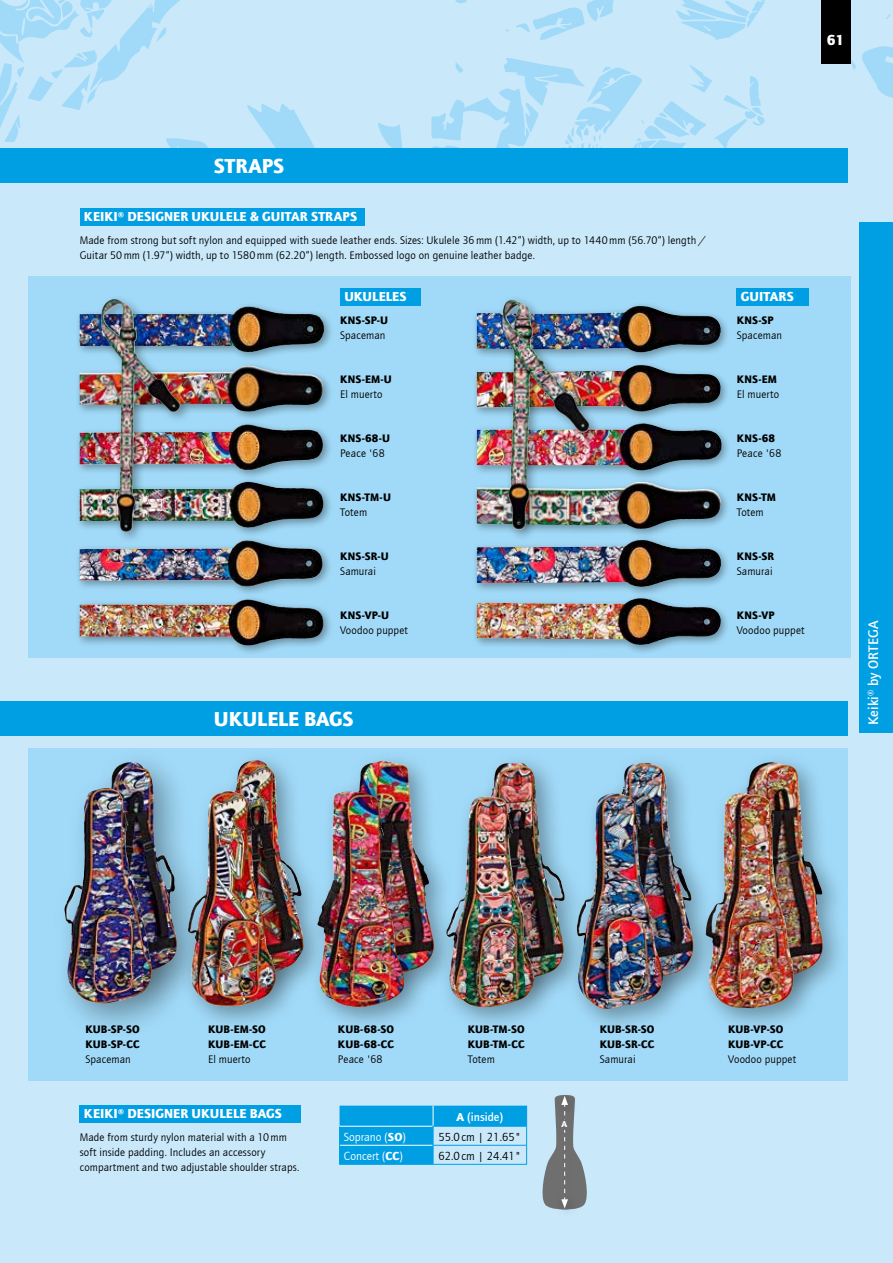
<style>
.page{position:relative;width:893px;height:1263px;background:#c9e9fb}
.page>*{position:absolute;margin:0;border:0;box-sizing:border-box;transform-origin:0 0}
.t1{font:900 21px "Quay Sans EF";color:#fff}
.t2{font:900 15px "Quay Sans EF";color:#fff}
.t3{font:700 14.25px "Quay";letter-spacing:.005em;color:#fff}
.t4{font:900 13.5px "Quay Sans EF";letter-spacing:.005em;color:#fff}
.t5{font:12px "Quay";color:#000}
.t6{font:12px "Quay";color:#fff}
.t7{font:700 12px "Quay";color:#fff}
.t8{font:11.25px/15px "Quay";letter-spacing:.01em;color:#000}
.t9{font:900 11.25px/15px "Quay Sans EF";letter-spacing:.005em;color:#000}
.t10{font:900 9px "Quay Sans EF";color:#fff}
.s1{font-family:"Quay Sans EF";font-weight:900}
</style>
<div class="page">
<svg style="left:247px;top:103px;width:68px;height:45px"></svg>
<svg style="left:378px;top:122px;width:25px;height:26px"></svg>
<svg style="left:850px;top:46px;width:43px;height:52px"></svg>
<svg style="left:886px;top:14px;width:5px;height:6px"></svg>
<svg style="left:456px;top:0;width:11px;height:4px"></svg>
<svg style="left:676px;top:0;width:89px;height:40px"></svg>
<svg style="left:516px;top:0;width:98px;height:40px"></svg>
<svg style="left:431px;top:58px;width:334px;height:90px"></svg>
<svg style="left:0;top:0;width:208px;height:149px"></svg>
<div style="left:28px;top:277px;width:822px;height:381px;background:#a1daf8"></div>
<div style="left:1px;top:148px;width:847px;height:34px;background:#009fe3"></div>
<div style="left:28px;top:748px;width:820px;height:333px;background:#a1daf8"></div>
<div style="left:75px;top:536px;width:258px;height:61px;background:#000;opacity:.35"></div>
<img style="left:80px;top:540px;width:166px;height:41px">
<div style="left:75px;top:302px;width:260px;height:60px;background:#000;opacity:.35"></div>
<img style="left:80px;top:306px;width:167px;height:40px">
<div style="left:75px;top:595px;width:259px;height:61px;background:#000;opacity:.35"></div>
<img style="left:80px;top:600px;width:214px;height:46px">
<div style="left:75px;top:477px;width:259px;height:61px;background:#000;opacity:.35"></div>
<img style="left:80px;top:482px;width:172px;height:46px">
<div style="left:75px;top:361px;width:258px;height:61px;background:#000;opacity:.35"></div>
<img style="left:80px;top:366px;width:174px;height:46px">
<div style="left:75px;top:420px;width:258px;height:61px;background:#000;opacity:.35"></div>
<img style="left:80px;top:425px;width:189px;height:45px">
<div style="left:96px;top:294px;width:96px;height:250px;background:#000;opacity:.35"></div>
<img style="left:101px;top:299px;width:21px;height:98px">
<div style="left:472px;top:536px;width:259px;height:61px;background:#000;opacity:.35"></div>
<img style="left:493px;top:540px;width:152px;height:7px">
<div style="left:472px;top:419px;width:260px;height:62px;background:#000;opacity:.35"></div>
<img style="left:477px;top:423px;width:210px;height:48px">
<div style="left:472px;top:360px;width:259px;height:62px;background:#000;opacity:.35"></div>
<img style="left:477px;top:365px;width:160px;height:43px">
<div style="left:472px;top:477px;width:259px;height:62px;background:#000;opacity:.35"></div>
<img style="left:477px;top:482px;width:165px;height:47px">
<div style="left:472px;top:594px;width:259px;height:61px;background:#000;opacity:.35"></div>
<img style="left:477px;top:598px;width:163px;height:47px">
<div style="left:472px;top:301px;width:259px;height:62px;background:#000;opacity:.35"></div>
<img style="left:477px;top:306px;width:161px;height:44px">
<div style="left:497px;top:294px;width:104px;height:248px;background:#000;opacity:.35"></div>
<img style="left:502px;top:299px;width:12px;height:187px">
<div style="left:73px;top:746px;width:140px;height:264px;background:#a1daf8"></div>
<img style="left:113px;top:762px;width:53px;height:10px">
<div style="left:49px;top:772px;width:139px;height:268px;background:#000;opacity:.35"></div>
<img style="left:64px;top:788px;width:88px;height:216px">
<div style="left:466px;top:752px;width:123px;height:253px;background:#000;opacity:.35"></div>
<img style="left:477px;top:763px;width:88px;height:216px">
<div style="left:436px;top:785px;width:123px;height:248px;background:#000;opacity:.35"></div>
<img style="left:459px;top:796px;width:31px;height:145px">
<div style="left:209px;top:749px;width:120px;height:252px;background:#000;opacity:.35"></div>
<img style="left:221px;top:760px;width:83px;height:215px">
<div style="left:177px;top:780px;width:124px;height:252px;background:#000;opacity:.35"></div>
<img style="left:188px;top:791px;width:80px;height:215px">
<div style="left:596px;top:751px;width:123px;height:253px;background:#000;opacity:.35"></div>
<img style="left:607px;top:763px;width:87px;height:215px">
<div style="left:566px;top:782px;width:122px;height:252px;background:#000;opacity:.35"></div>
<img style="left:577px;top:793px;width:86px;height:216px">
<div style="left:337px;top:750px;width:122px;height:252px;background:#000;opacity:.35"></div>
<img style="left:348px;top:761px;width:86px;height:215px">
<div style="left:307px;top:780px;width:122px;height:253px;background:#000;opacity:.35"></div>
<img style="left:317px;top:791px;width:37px;height:169px">
<div style="left:726px;top:751px;width:122px;height:252px;background:#000;opacity:.35"></div>
<img style="left:737px;top:762px;width:86px;height:216px">
<div style="left:695px;top:782px;width:124px;height:252px;background:#000;opacity:.35"></div>
<img style="left:706px;top:794px;width:87px;height:214px">
<div style="left:1px;top:702px;width:847px;height:34px;background:#009fe3"></div>
<div style="left:340px;top:288px;width:81px;height:17px;background:#009fe3"></div>
<div style="left:80px;top:1106px;width:221px;height:17px;background:#009fe3"></div>
<div style="left:80px;top:208px;width:285px;height:17px;background:#009fe3"></div>
<div style="left:737px;top:288px;width:72px;height:17px;background:#009fe3"></div>
<svg style="left:542px;top:1095px;width:45px;height:115px"></svg>
<div style="left:560px;top:1120px;width:9px;height:10px;background:#706f6f"></div>
<svg style="left:339px;top:1106px;width:188px;height:58px"></svg>
<hr style="left:433px;top:1164px;width:94px;height:1px;background:#009fe3">
<hr style="left:433px;top:1145px;width:94px;height:1px;background:#009fe3">
<hr style="left:339px;top:1164px;width:94px;height:1px;background:#009fe3">
<div style="left:821px;top:0;width:29px;height:64px;background:#000"></div>
<div style="left:859px;top:222px;width:34px;height:510px;background:#009fe3"></div>
<h2 class="t2" style="left:827px;top:31px;width:19px">61</h2>
<h1 class="t1" style="left:214px;top:153px;width:72px">STRAPS</h1>
<p class="t4" style="left:84px;top:209px;width:275px">KEIKI® DESIGNER UKULELE &amp; GUITAR STRAPS</p>
<p class="t8" style="left:80px;top:233px;width:627px">Made from strong but soft nylon and equipped with suede leather ends. Sizes: Ukulele 36mm (1.42“) width, up to 1440mm (56.70“) length /<br>Guitar 50mm (1.97“) width, up to 1580mm (62.20“) length. Embossed logo on genuine leather badge.</p>
<p class="t4" style="left:344px;top:289px;width:64px">UKULELES</p>
<p class="t9" style="left:340px;top:313px;width:50px">KNS-SP-U</p>
<p class="t8" style="left:340px;top:328px;width:47px">Spaceman</p>
<p class="t9" style="left:340px;top:372px;width:53px">KNS-EM-U</p>
<p class="t8" style="left:340px;top:387px;width:44px">El muerto</p>
<p class="t9" style="left:340px;top:431px;width:52px">KNS-68-U</p>
<p class="t8" style="left:340px;top:446px;width:46px">Peace '68</p>
<p class="t9" style="left:340px;top:489px;width:52px">KNS-TM-U</p>
<p class="t8" style="left:340px;top:505px;width:29px">Totem</p>
<p class="t9" style="left:340px;top:548px;width:50px">KNS-SR-U</p>
<p class="t8" style="left:340px;top:563px;width:37px">Samurai</p>
<p class="t9" style="left:340px;top:607px;width:51px">KNS-VP-U</p>
<p class="t8" style="left:340px;top:622px;width:69px">Voodoo puppet</p>
<h1 class="t1" style="left:214px;top:707px;width:141px">UKULELE BAGS</h1>
<p class="t4" style="left:741px;top:289px;width:55px">GUITARS</p>
<p class="t9" style="left:737px;top:313px;width:38px">KNS-SP</p>
<p class="t8" style="left:737px;top:328px;width:47px">Spaceman</p>
<p class="t9" style="left:737px;top:372px;width:42px">KNS-EM</p>
<p class="t8" style="left:737px;top:387px;width:44px">El muerto</p>
<p class="t9" style="left:737px;top:430px;width:40px">KNS-68</p>
<p class="t8" style="left:737px;top:446px;width:46px">Peace '68</p>
<p class="t9" style="left:737px;top:489px;width:41px">KNS-TM</p>
<p class="t8" style="left:737px;top:504px;width:29px">Totem</p>
<p class="t9" style="left:737px;top:548px;width:39px">KNS-SR</p>
<p class="t8" style="left:737px;top:563px;width:37px">Samurai</p>
<p class="t9" style="left:737px;top:607px;width:39px">KNS-VP</p>
<p class="t8" style="left:737px;top:622px;width:69px">Voodoo puppet</p>
<p class="t3" style="left:865px;top:725px;width:106px;rotate:-90deg">Keiki<sup>®</sup> by ORTEGA</p>
<p class="t9" style="left:85px;top:1021px;width:56px">KUB-SP-SO<br>KUB-SP-CC</p>
<p class="t8" style="left:85px;top:1051px;width:47px">Spaceman</p>
<p class="t9" style="left:208px;top:1021px;width:59px">KUB-EM-SO<br>KUB-EM-CC</p>
<p class="t8" style="left:208px;top:1051px;width:44px">El muerto</p>
<p class="t9" style="left:338px;top:1021px;width:58px">KUB-68-SO<br>KUB-68-CC</p>
<p class="t8" style="left:338px;top:1051px;width:46px">Peace '68</p>
<p class="t9" style="left:468px;top:1021px;width:59px">KUB-TM-SO<br>KUB-TM-CC</p>
<p class="t8" style="left:468px;top:1051px;width:29px">Totem</p>
<p class="t9" style="left:600px;top:1021px;width:56px">KUB-SR-SO<br>KUB-SR-CC</p>
<p class="t8" style="left:600px;top:1051px;width:37px">Samurai</p>
<p class="t9" style="left:728px;top:1021px;width:57px">KUB-VP-SO<br>KUB-VP-CC</p>
<p class="t8" style="left:728px;top:1051px;width:69px">Voodoo puppet</p>
<p class="t4" style="left:84px;top:1106px;width:199px">KEIKI® DESIGNER UKULELE BAGS</p>
<p class="t7" style="left:456px;top:1110px;width:48px"><span class="s1">A</span> (inside)</p>
<p class="t10" style="left:561px;top:1118px;width:7px">A</p>
<p class="t8" style="left:80px;top:1130px;width:221px">Made from sturdy nylon material with a 10mm soft inside padding. Includes an accessory compartment and two adjustable shoulder straps.</p>
<p class="t6" style="left:344px;top:1130px;width:64px">Soprano (<span class="s1">SO</span>)</p>
<p class="t5" style="left:438px;top:1130px;width:84px">55.0cm | 21.65"</p>
<p class="t6" style="left:344px;top:1149px;width:61px">Concert (<span class="s1">CC</span>)</p>
<p class="t5" style="left:438px;top:1149px;width:84px">62.0cm | 24.41"</p>
</div>
